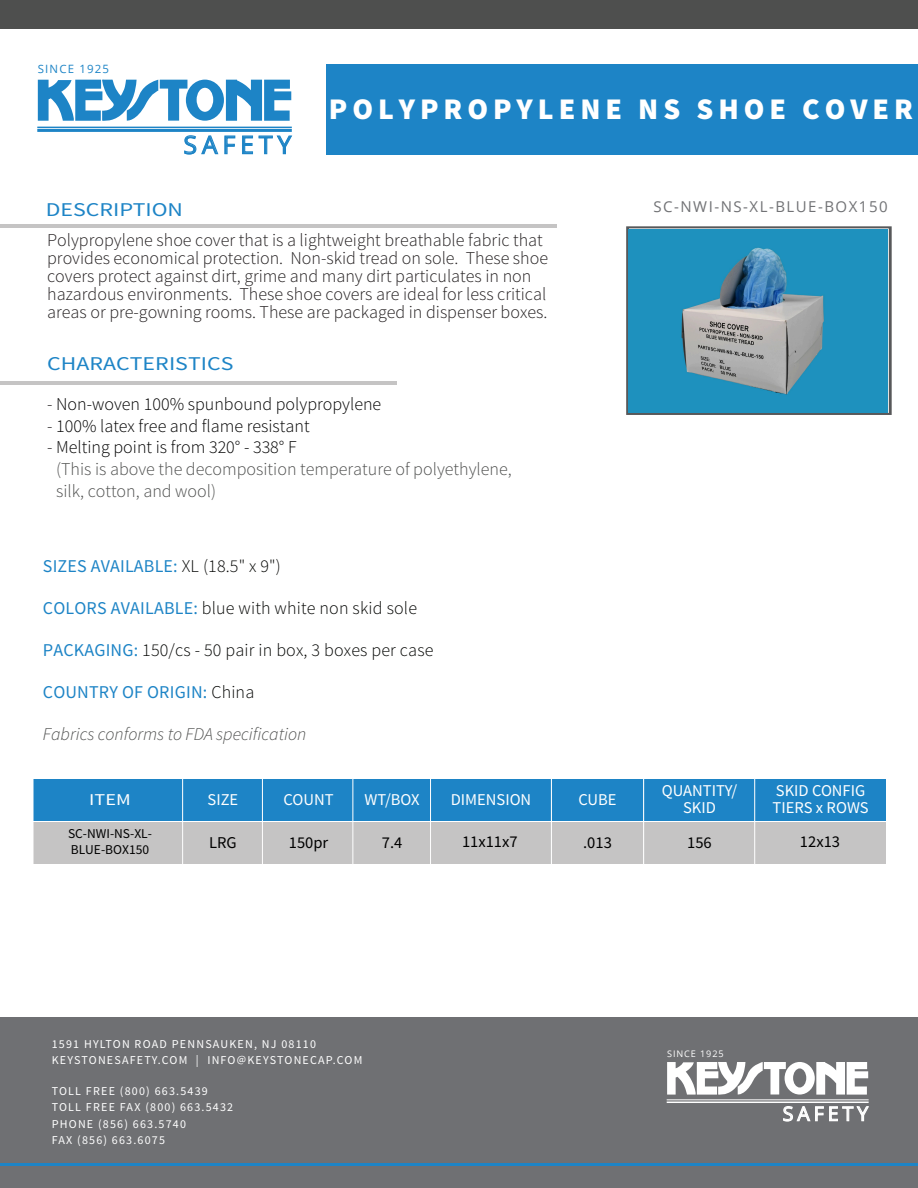
<style>
.page{position:relative;width:918px;height:1188px;background:#fff}
.page>*{position:absolute;margin:0;border:0;box-sizing:border-box;transform-origin:0 0}
.t1{font:900 30px "Source Sans Pro";letter-spacing:.165em;color:#fff}
.t2{font:24.75px "Open Sans";letter-spacing:.2em;color:#1d84c6}
.t3{font:19.65px "Open Sans";letter-spacing:.2em;color:#fff}
.t4{font:19.5px "Source Sans Pro";color:#1d84c6;scale:1.22 1}
.t5{font:300 18px/18px "Source Sans Pro";color:#231f20}
.t6{font:300 18px/21.6px "Source Sans Pro";color:#4e4f4e}
.t7{font:300 18px "Source Sans Pro";letter-spacing:.01em;color:#040503}
.t8{font:300 18px "Source Sans Pro";color:#000}
.t9{font:18px "Source Sans Pro";letter-spacing:.01em;color:#1d84c6}
.t10{font:italic 300 18px "Source Sans Pro";color:#4e4f4e}
.t11{font:16.5px/16.5px "Source Sans Pro";color:#fff;text-align:center}
.t12{font:16.5px "Source Sans Pro";color:#000}
.t13{font:16.5px "Source Sans Pro";color:#fff;scale:1.22 1}
.t14{font:15px "Open Sans";letter-spacing:.1em;color:#717275}
.t15{font:13.5px/16.2px "Source Sans Pro";color:#000}
.t16{font:12px/16.5px "Source Sans Pro";letter-spacing:.1em;color:#fff}
.t17{font:11.4px "Open Sans";letter-spacing:.1em;color:#1d84c6}
.t18{font:9.15px "Open Sans";letter-spacing:.1em;color:#fff}
.s1{color:#231f20}
.s2{color:#000}
.s3{font-weight:300;color:#040503}
.s4{font-weight:400;color:#1d84c6}
</style>
<div class="page">
<svg style="left:38px;top:79px;width:253px;height:42px"></svg>
<svg style="left:184px;top:135px;width:52px;height:20px"></svg>
<svg style="left:242px;top:135px;width:51px;height:20px"></svg>
<hr style="left:37px;top:129px;width:255px;height:3px;background:#1d84c6">
<hr style="left:37px;top:127px;width:255px;height:1px;background:#1d84c6">
<div style="left:327px;top:64px;width:591px;height:91px;background:#1d84c6"></div>
<div style="left:626px;top:226px;width:265px;height:189px;border:2px solid #57585a"></div>
<div style="left:0;top:0;width:918px;height:28px;background:#4e4f4e"></div>
<div style="left:0;top:1017px;width:918px;height:171px;background:#6f7073"></div>
<svg style="left:667px;top:1062px;width:201px;height:33px"></svg>
<svg style="left:783px;top:1106px;width:86px;height:16px"></svg>
<hr style="left:667px;top:1102px;width:202px;height:1px;background:#fff">
<hr style="left:667px;top:1099px;width:202px;height:1px;background:#fff">
<hr style="left:0;top:1163px;width:918px;height:3px;background:#1d84c6">
<div style="left:33px;top:778px;width:154px;height:44px;background:#1d84c6;border:1px solid #fff"></div>
<div style="left:182px;top:778px;width:82px;height:44px;background:#1d84c6;border:1px solid #fff"></div>
<div style="left:262px;top:778px;width:93px;height:44px;background:#1d84c6;border:1px solid #fff"></div>
<div style="left:352px;top:778px;width:80px;height:44px;background:#1d84c6;border:1px solid #fff"></div>
<div style="left:430px;top:778px;width:122px;height:44px;background:#1d84c6;border:1px solid #fff"></div>
<div style="left:551px;top:778px;width:93px;height:44px;background:#1d84c6;border:1px solid #fff"></div>
<div style="left:643px;top:778px;width:113px;height:44px;background:#1d84c6;border:1px solid #fff"></div>
<div style="left:754px;top:778px;width:133px;height:44px;background:#1d84c6;border:1px solid #fff"></div>
<div style="left:33px;top:821px;width:154px;height:44px;background:#c5c4c4;border:1px solid #fff"></div>
<div style="left:182px;top:821px;width:82px;height:44px;background:#c5c4c4;border:1px solid #fff"></div>
<div style="left:262px;top:821px;width:93px;height:44px;background:#c5c4c4;border:1px solid #fff"></div>
<div style="left:352px;top:821px;width:80px;height:44px;background:#c5c4c4;border:1px solid #fff"></div>
<div style="left:430px;top:821px;width:122px;height:44px;background:#c5c4c4;border:1px solid #fff"></div>
<div style="left:551px;top:821px;width:93px;height:44px;background:#c5c4c4;border:1px solid #fff"></div>
<div style="left:643px;top:821px;width:113px;height:44px;background:#c5c4c4;border:1px solid #fff"></div>
<div style="left:754px;top:821px;width:133px;height:44px;background:#c5c4c4;border:1px solid #fff"></div>
<hr style="left:0;top:225px;width:556px;height:3px;background:#c5c4c4">
<hr style="left:0;top:382px;width:396px;height:3px;background:#c5c4c4">
<img style="left:628px;top:230px;width:260px;height:183px">
<p class="t17" style="left:38px;top:61px;width:73px">SINCE 1925</p>
<h2 class="t2" style="left:183px;top:128px;width:109px">SAFETY</h2>
<h1 class="t1" style="left:329px;top:89px;width:586px">POLYPROPYLENE NS SHOE COVER</h1>
<p class="t4" style="left:46px;top:198px;width:114px">DESCRIPTION</p>
<p class="t5" style="left:47px;top:231px;width:502px">Polypropylene shoe cover that is a lightweight breathable fabric that provides economical protection. Non-skid tread on sole. These shoe covers protect against dirt, grime and many dirt particulates in non hazardous environments. These shoe covers are ideal for less critical areas or pre-gowning rooms. These are packaged in dispenser boxes.</p>
<p class="t4" style="left:47px;top:352px;width:154px">CHARACTERISTICS</p>
<p class="t8" style="left:47px;top:393px;width:336px"><span class="s1">-</span> Non-woven 100% spunbound polypropylene</p>
<p class="t8" style="left:47px;top:415px;width:264px"><span class="s1">-</span> 100% latex free and flame resistant</p>
<p class="t6" style="left:56px;top:437px;width:457px;text-indent:-9px"><span class="s1">-</span> <span class="s2">Melting point is from 320° - 338° F<br></span>(This is above the decomposition temperature of polyethylene, silk, cotton, and wool)</p>
<p class="t9" style="left:43px;top:555px;width:240px">SIZES AVAILABLE: <span class="s3">XL (18.5" x 9")</span></p>
<p class="t7" style="left:43px;top:597px;width:376px"><span class="s4">COLORS AVAILABLE:</span> blue with white non skid sole</p>
<p class="t7" style="left:43px;top:639px;width:392px"><span class="s4">PACKAGING:</span> 150/cs - 50 pair in box, 3 boxes per case</p>
<p class="t9" style="left:43px;top:681px;width:213px">COUNTRY OF ORIGIN: <span class="s3">China</span></p>
<p class="t10" style="left:43px;top:723px;width:265px">Fabrics conforms to FDA specification</p>
<p class="t14" style="left:653px;top:197px;width:236px">SC-NWI-NS-XL-BLUE-BOX150</p>
<p class="t13" style="left:89px;top:789px;width:35px">ITEM</p>
<p class="t11" style="left:208px;top:792px;width:32px">SIZE</p>
<p class="t11" style="left:284px;top:792px;width:52px">COUNT</p>
<p class="t11" style="left:365px;top:792px;width:56px">WT/BOX</p>
<p class="t11" style="left:451px;top:792px;width:82px">DIMENSION</p>
<p class="t11" style="left:578px;top:792px;width:40px">CUBE</p>
<p class="t11" style="left:662px;top:783px;width:77px">QUANTITY/<br>SKID</p>
<p class="t11" style="left:773px;top:783px;width:98px;text-align:left">SKID CONFIG<br>TIERS x ROWS</p>
<p class="t15" style="left:68px;top:826px;width:86px">SC-NWI-NS-XL-<br>BLUE-BOX150</p>
<p class="t12" style="left:209px;top:832px;width:29px">LRG</p>
<p class="t12" style="left:289px;top:832px;width:41px">150pr</p>
<p class="t12" style="left:382px;top:832px;width:22px">7.4</p>
<p class="t12" style="left:462px;top:831px;width:57px">11x11x7</p>
<p class="t12" style="left:583px;top:832px;width:30px">.013</p>
<p class="t12" style="left:687px;top:832px;width:26px">156</p>
<p class="t12" style="left:800px;top:831px;width:42px">12x13</p>
<p class="t16" style="left:52px;top:1036px;width:312px">1591 HYLTON ROAD PENNSAUKEN, NJ 08110<br>KEYSTONESAFETY.COM | INFO@KEYSTONECAP.COM</p>
<p class="t16" style="left:52px;top:1083px;width:183px">TOLL FREE (800) 663.5439<br>TOLL FREE FAX (800) 663.5432<br>PHONE (856) 663.5740<br>FAX (856) 663.6075</p>
<p class="t18" style="left:667px;top:1047px;width:58px">SINCE 1925</p>
<p class="t3" style="left:783px;top:1100px;width:87px">SAFETY</p>
</div>
